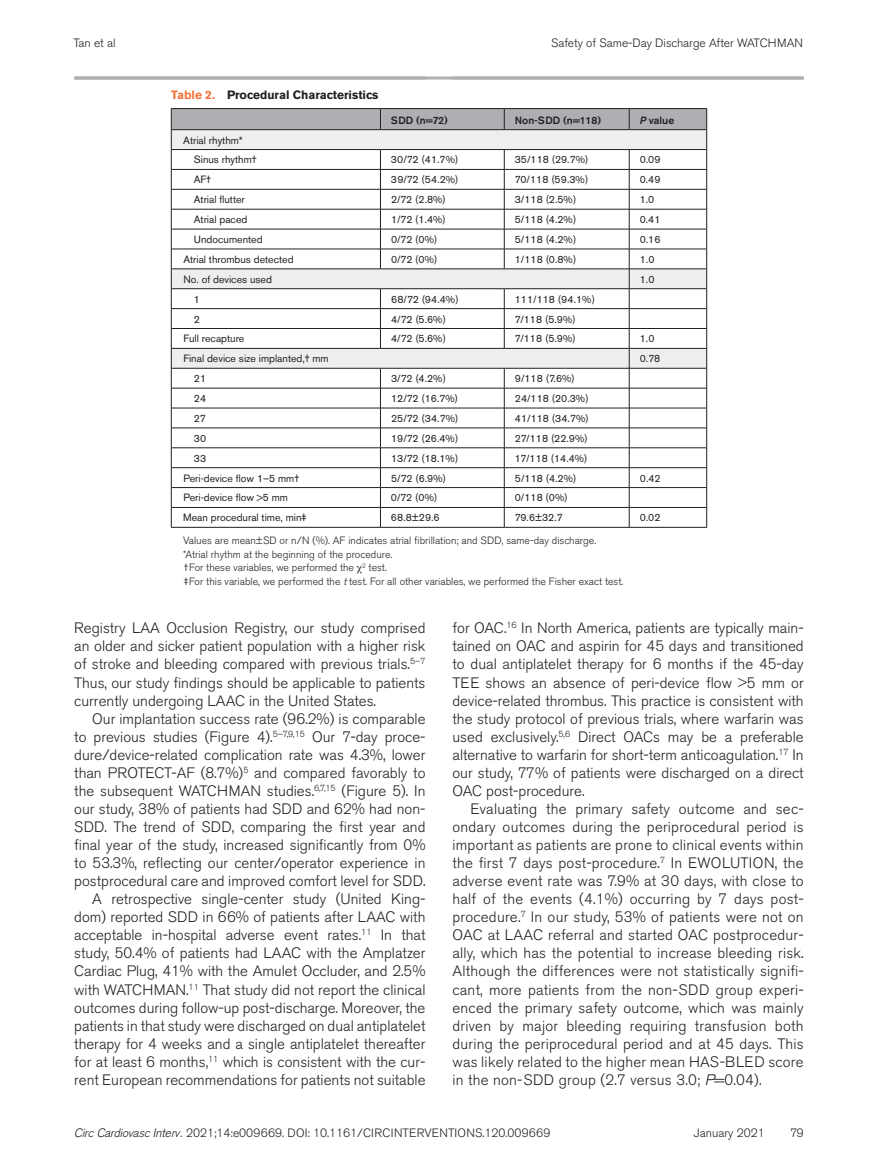
<style>
.page{position:relative;width:878px;height:1175px;background:#fff}
.page>*{position:absolute;margin:0;border:0;box-sizing:border-box;transform-origin:0 0}
.t1{font:300 15px/18px "Akzidenz Grotesk BE";color:#231f20;text-align:justify}
.t2{font:300 12px "Akzidenz Grotesk BE";letter-spacing:.02em;color:#231f20}
.t3{font:300 12px "Akzidenz Grotesk BE";color:#231f20}
.t4{font:700 12px "Akzidenz Grotesk BE";color:#231f20}
.t5{font:10.5px/20px "Akzidenz Grotesk BE";color:#231f20}
.t6{font:300 10.5px/13.5px "Akzidenz Grotesk BE";color:#231f20}
.t7{font:500 10.5px "Akzidenz Grotesk BE";color:#231f20}
.s1{color:#f3753d}
.s2{font-style:italic}
.s3{font-size:9px}
.s4{font-family:"Gandhari Unicode";font-weight:400}
.s5{font-family:"Akzidenz Grotesk";font-style:italic}
.s6{font-size:12.75px}
</style>
<div class="page">
<hr style="left:74px;top:76px;width:729px;height:4px;background:#b9babe">
<hr style="left:171px;top:108px;width:209px;height:1px;background:#231f20">
<hr style="left:380px;top:108px;width:124px;height:1px;background:#231f20">
<hr style="left:504px;top:108px;width:125px;height:1px;background:#231f20">
<hr style="left:629px;top:108px;width:77px;height:1px;background:#231f20">
<hr style="left:171px;top:527px;width:209px;height:1px;background:#231f20">
<hr style="left:380px;top:527px;width:124px;height:1px;background:#231f20">
<hr style="left:504px;top:527px;width:125px;height:1px;background:#231f20">
<hr style="left:629px;top:527px;width:77px;height:1px;background:#231f20">
<svg style="left:171px;top:109px;width:536px;height:418px"></svg>
<hr style="left:171px;top:368px;width:209px;height:1px;background:#231f20">
<hr style="left:380px;top:368px;width:124px;height:1px;background:#231f20">
<hr style="left:504px;top:368px;width:125px;height:1px;background:#231f20">
<p class="t3" style="left:74px;top:36px;width:44px">Tan et al</p>
<p class="t3" style="left:551px;top:36px;width:253px">Safety of Same-Day Discharge After WATCHMAN</p>
<p class="t4" style="left:171px;top:88px;width:209px"><span class="s1">Table 2.</span> Procedural Characteristics</p>
<p class="t5" style="left:194px;top:130px;width:64px;text-indent:-10px">Atrial rhythm*<br>Sinus rhythm†</p>
<p class="t7" style="left:391px;top:113px;width:58px">SDD (n=72)</p>
<p class="t7" style="left:515px;top:113px;width:88px">Non-SDD (n=118)</p>
<p class="t7" style="left:639px;top:113px;width:36px"><span class="s2">P</span> value</p>
<p class="t5" style="left:391px;top:150px;width:69px">30/72 (41.7%)</p>
<p class="t5" style="left:515px;top:150px;width:75px">35/118 (29.7%)</p>
<p class="t5" style="left:639px;top:150px;width:22px">0.09</p>
<p class="t5" style="left:194px;top:170px;width:19px">AF†</p>
<p class="t5" style="left:391px;top:170px;width:69px">39/72 (54.2%)</p>
<p class="t5" style="left:515px;top:170px;width:75px">70/118 (59.3%)</p>
<p class="t5" style="left:639px;top:170px;width:22px">0.49</p>
<p class="t5" style="left:194px;top:189px;width:52px">Atrial flutter</p>
<p class="t5" style="left:391px;top:189px;width:56px">2/72 (2.8%)</p>
<p class="t5" style="left:515px;top:189px;width:63px">3/118 (2.5%)</p>
<p class="t5" style="left:639px;top:189px;width:16px">1.0</p>
<p class="t5" style="left:194px;top:209px;width:55px">Atrial paced</p>
<p class="t5" style="left:391px;top:209px;width:56px">1/72 (1.4%)</p>
<p class="t5" style="left:515px;top:209px;width:63px">5/118 (4.2%)</p>
<p class="t5" style="left:639px;top:209px;width:22px">0.41</p>
<p class="t5" style="left:194px;top:229px;width:70px">Undocumented</p>
<p class="t5" style="left:391px;top:229px;width:48px">0/72 (0%)</p>
<p class="t5" style="left:515px;top:229px;width:63px">5/118 (4.2%)</p>
<p class="t5" style="left:639px;top:229px;width:22px">0.16</p>
<p class="t5" style="left:183px;top:249px;width:112px">Atrial thrombus detected</p>
<p class="t5" style="left:391px;top:249px;width:48px">0/72 (0%)</p>
<p class="t5" style="left:515px;top:249px;width:63px">1/118 (0.8%)</p>
<p class="t5" style="left:639px;top:249px;width:16px">1.0</p>
<p class="t5" style="left:183px;top:269px;width:90px">No. of devices used</p>
<p class="t5" style="left:639px;top:269px;width:16px">1.0</p>
<p class="t5" style="left:194px;top:289px;width:8px">1</p>
<p class="t5" style="left:391px;top:289px;width:69px">68/72 (94.4%)</p>
<p class="t5" style="left:515px;top:289px;width:82px">111/118 (94.1%)</p>
<p class="t5" style="left:194px;top:309px;width:8px">2</p>
<p class="t5" style="left:391px;top:309px;width:56px">4/72 (5.6%)</p>
<p class="t5" style="left:515px;top:309px;width:62px">7/118 (5.9%)</p>
<p class="t5" style="left:183px;top:329px;width:63px">Full recapture</p>
<p class="t5" style="left:391px;top:329px;width:56px">4/72 (5.6%)</p>
<p class="t5" style="left:515px;top:329px;width:62px">7/118 (5.9%)</p>
<p class="t5" style="left:639px;top:329px;width:16px">1.0</p>
<p class="t5" style="left:183px;top:349px;width:147px">Final device size implanted,† mm</p>
<p class="t5" style="left:639px;top:349px;width:22px">0.78</p>
<p class="t5" style="left:194px;top:368px;width:14px">21</p>
<p class="t5" style="left:391px;top:368px;width:56px">3/72 (4.2%)</p>
<p class="t5" style="left:515px;top:368px;width:61px">9/118 (7.6%)</p>
<p class="t5" style="left:194px;top:388px;width:14px">24</p>
<p class="t5" style="left:391px;top:388px;width:69px">12/72 (16.7%)</p>
<p class="t5" style="left:515px;top:388px;width:75px">24/118 (20.3%)</p>
<p class="t5" style="left:194px;top:408px;width:14px">27</p>
<p class="t5" style="left:391px;top:408px;width:69px">25/72 (34.7%)</p>
<p class="t5" style="left:515px;top:408px;width:75px">41/118 (34.7%)</p>
<p class="t5" style="left:194px;top:428px;width:14px">30</p>
<p class="t5" style="left:391px;top:428px;width:69px">19/72 (26.4%)</p>
<p class="t5" style="left:515px;top:428px;width:74px">27/118 (22.9%)</p>
<p class="t5" style="left:194px;top:448px;width:14px">33</p>
<p class="t5" style="left:391px;top:448px;width:69px">13/72 (18.1%)</p>
<p class="t5" style="left:515px;top:448px;width:74px">17/118 (14.4%)</p>
<p class="t5" style="left:183px;top:468px;width:117px">Peri-device flow 1–5 mm†</p>
<p class="t5" style="left:391px;top:468px;width:56px">5/72 (6.9%)</p>
<p class="t5" style="left:515px;top:468px;width:63px">5/118 (4.2%)</p>
<p class="t5" style="left:640px;top:468px;width:22px">0.42</p>
<p class="t5" style="left:183px;top:488px;width:106px">Peri-device flow <span class="s3">&gt;</span>5 mm</p>
<p class="t5" style="left:391px;top:488px;width:48px">0/72 (0%)</p>
<p class="t5" style="left:515px;top:488px;width:54px">0/118 (0%)</p>
<p class="t5" style="left:183px;top:507px;width:124px">Mean procedural time, min‡</p>
<p class="t5" style="left:391px;top:507px;width:50px">68.8±29.6</p>
<p class="t5" style="left:515px;top:507px;width:50px">79.6±32.7</p>
<p class="t5" style="left:639px;top:507px;width:22px">0.02</p>
<p class="t6" style="left:183px;top:534px;width:441px">Values are mean±SD or n/N (%). AF indicates atrial fibrillation; and SDD, same-day discharge. *Atrial rhythm at the beginning of the procedure.<br>†For these variables, we performed the <span class="s4">χ</span><sup>2</sup> test.<br>‡For this variable, we performed the <span class="s5">t</span> test. For all other variables, we performed the Fisher exact test.</p>
<p class="t1" style="left:74px;top:619px;width:353px">Registry LAA Occlusion Registry, our study comprised an older and sicker patient population with a higher risk of stroke and bleeding compared with previous trials.<sup>5–7<br></sup>Thus, our study findings should be applicable to patients currently undergoing LAAC in the United States.</p>
<p class="t1" style="left:74px;top:709px;width:353px;text-align:right">Our implantation success rate (96.2%) is comparable<br>to previous studies (Figure 4).<sup>5–7,9,15</sup> Our 7-day proce&shy;dure/device-related complication rate was 4.3%, lower than PROTECT-AF (8.7%)<sup>5</sup> and compared favorably to the subsequent WATCHMAN studies.<sup>6,7,15</sup> (Figure 5). In our study, 38% of patients had SDD and 62% had non-SDD. The trend of SDD, comparing the first year and final year of the study, increased significantly from 0% to 53.3%, reflecting our center/operator experience in postprocedural care and improved comfort level for SDD.<br>A retrospective single-center study (United King&shy;dom) reported SDD in 66% of patients after LAAC with acceptable in-hospital adverse event rates.<sup>11</sup> In that study, 50.4% of patients had LAAC with the Amplatzer Cardiac Plug, 41% with the Amulet Occluder, and 2.5% with WATCHMAN.<sup>11</sup> That study did not report the clinical outcomes during follow-up post-discharge. Moreover, the patients in that study were discharged on dual antiplatelet therapy for 4 weeks and a single antiplatelet thereafter for at least 6 months,<sup>11</sup> which is consistent with the cur&shy;rent European recommendations for patients not suitable</p>
<p class="t1" style="left:452px;top:619px;width:353px">for OAC.<sup>16</sup> In North America, patients are typically main&shy;tained on OAC and aspirin for 45 days and transitioned to dual antiplatelet therapy for 6 months if the 45-day TEE shows an absence of peri-device flow <span class="s6">&gt;</span>5 mm or device-related thrombus. This practice is consistent with the study protocol of previous trials, where warfarin was used exclusively.<sup>5,6</sup> Direct OACs may be a preferable alternative to warfarin for short-term anticoagulation.<sup>17</sup> In our study, 77% of patients were discharged on a direct OAC post-procedure.</p>
<p class="t1" style="left:452px;top:800px;width:353px;text-indent:18px">Evaluating the primary safety outcome and sec&shy;ondary outcomes during the periprocedural period is important as patients are prone to clinical events within the first 7 days post-procedure.<sup>7</sup> In EWOLUTION, the adverse event rate was 7.9% at 30 days, with close to half of the events (4.1%) occurring by 7 days post&shy;procedure.<sup>7</sup> In our study, 53% of patients were not on OAC at LAAC referral and started OAC postprocedur&shy;ally, which has the potential to increase bleeding risk.<br>Although the differences were not statistically signifi&shy;cant, more patients from the non-SDD group experi&shy;enced the primary safety outcome, which was mainly driven by major bleeding requiring transfusion both during the periprocedural period and at 45 days. This was likely related to the higher mean HAS-BLED score in the non-SDD group (2.7 versus 3.0; <span class="s5">P</span>=0.04).</p>
<p class="t2" style="left:74px;top:1126px;width:477px"><span class="s5">Circ Cardiovasc Interv.</span> 2021;14:e009669. DOI: 10.1161/CIRCINTERVENTIONS.120.009669</p>
<p class="t3" style="left:694px;top:1126px;width:72px">January 2021</p>
<p class="t3" style="left:790px;top:1126px;width:15px">79</p>
</div>
